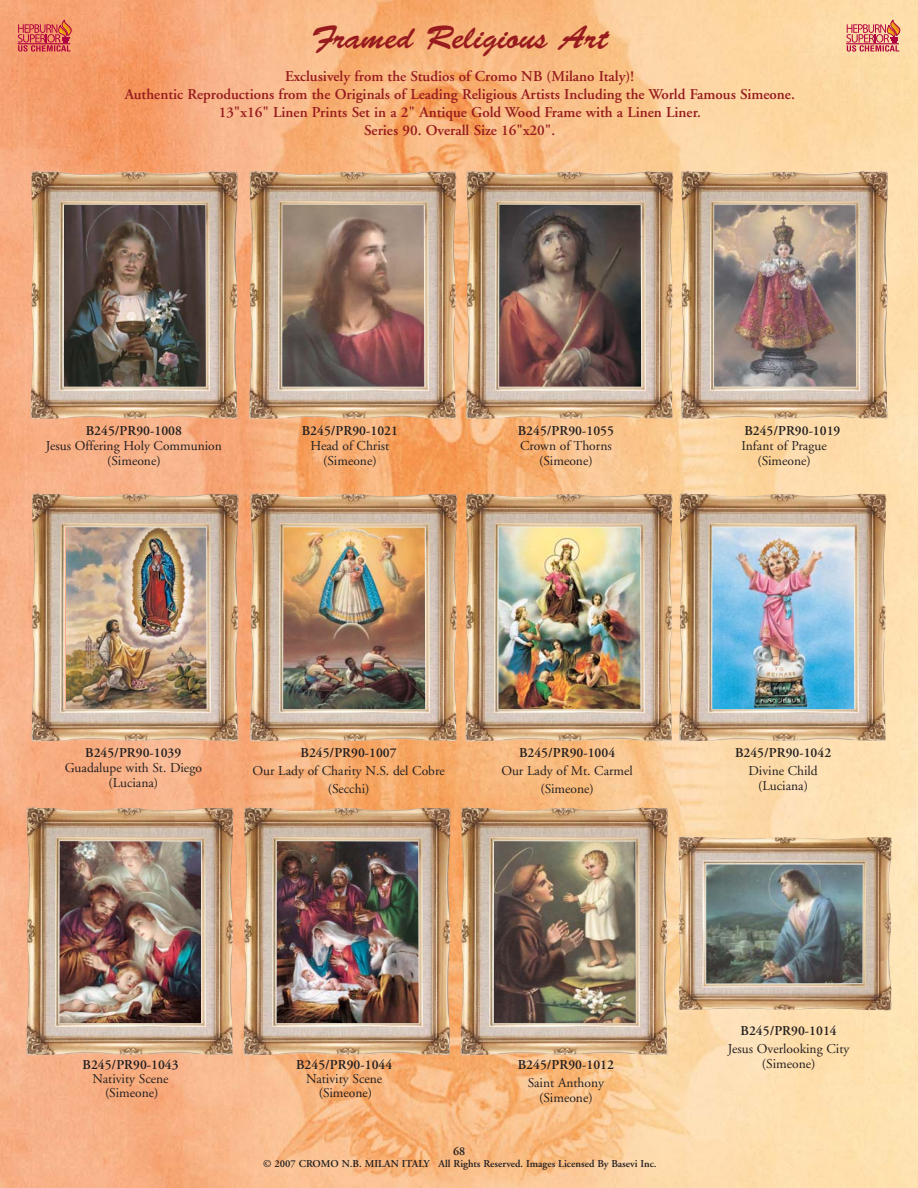
<style>
.page{position:relative;width:918px;height:1188px;background:#fff}
.page>*{position:absolute;margin:0;border:0;box-sizing:border-box;transform-origin:0 0}
.t1{font:33px "Brush Script Std";color:#971b1e}
.t2{font:600 15px/18px "Adobe Garamond";color:#971b1e;text-align:center}
.t3{font:13.5px/15px "Adobe Garamond";color:#231f20;text-align:center}
.t4{font:600 13.5px "Adobe Garamond";color:#231f20}
.t5{font:600 12px "Adobe Garamond";color:#231f20}
.t6{font:600 10.5px "Adobe Garamond";color:#231f20}
</style>
<div class="page">
<img style="left:0;top:0;width:918px;height:1188px">
<svg style="left:18px;top:19px;width:55px;height:33px;background:#de6b5a"></svg>
<hr style="left:17px;top:43px;width:53px;height:1px;background:#b00241">
<svg style="left:846px;top:20px;width:54px;height:32px;background:#e28f7e"></svg>
<hr style="left:846px;top:43px;width:53px;height:1px;background:#b00241">
<img style="left:681px;top:171px;width:207px;height:248px">
<img style="left:30px;top:171px;width:208px;height:248px">
<img style="left:249px;top:171px;width:207px;height:248px">
<img style="left:466px;top:171px;width:207px;height:248px">
<img style="left:250px;top:493px;width:207px;height:249px">
<img style="left:31px;top:493px;width:208px;height:249px">
<img style="left:465px;top:493px;width:208px;height:249px">
<img style="left:679px;top:493px;width:207px;height:249px">
<img style="left:678px;top:836px;width:214px;height:175px">
<img style="left:26px;top:807px;width:208px;height:249px">
<img style="left:243px;top:807px;width:208px;height:249px">
<img style="left:460px;top:807px;width:208px;height:249px">
<h1 class="t1" style="left:311px;top:28px;width:298px">Framed Religious Art</h1>
<p class="t2" style="left:125px;top:68px;width:672px">Exclusively from the Studios of Cromo NB (Milano Italy)!<br>Authentic Reproductions from the Originals of Leading Religious Artists Including the World Famous Simeone.<br>13"x16" Linen Prints Set in a 2" Antique Gold Wood Frame with a Linen Liner.<br>Series 90. Overall Size 16"x20".</p>
<p class="t4" style="left:86px;top:426px;width:98px">B245/PR90-1008</p>
<p class="t3" style="left:46px;top:440px;width:178px">Jesus Offering Holy Communion (Simeone)</p>
<p class="t4" style="left:302px;top:426px;width:98px">B245/PR90-1021</p>
<p class="t3" style="left:310px;top:440px;width:80px">Head of Christ (Simeone)</p>
<p class="t4" style="left:518px;top:426px;width:98px">B245/PR90-1055</p>
<p class="t3" style="left:520px;top:440px;width:93px">Crown of Thorns (Simeone)</p>
<p class="t4" style="left:744px;top:426px;width:98px">B245/PR90-1019</p>
<p class="t3" style="left:742px;top:440px;width:87px">Infant of Prague (Simeone)</p>
<p class="t4" style="left:85px;top:748px;width:98px">B245/PR90-1039</p>
<p class="t3" style="left:65px;top:762px;width:139px">Guadalupe with St. Diego (Luciana)</p>
<p class="t4" style="left:301px;top:748px;width:98px">B245/PR90-1007</p>
<p class="t3" style="left:253px;top:763px;width:194px;line-height:18px">Our Lady of Charity N.S. del Cobre (Secchi)</p>
<p class="t4" style="left:519px;top:748px;width:98px">B245/PR90-1004</p>
<p class="t3" style="left:501px;top:763px;width:133px;line-height:18px">Our Lady of Mt. Carmel (Simeone)</p>
<p class="t4" style="left:735px;top:748px;width:98px">B245/PR90-1042</p>
<p class="t3" style="left:749px;top:765px;width:71px">Divine Child (Luciana)</p>
<p class="t4" style="left:83px;top:1059px;width:98px">B245/PR90-1043</p>
<p class="t3" style="left:93px;top:1073px;width:78px;line-height:14.2px">Nativity Scene (Simeone)</p>
<p class="t4" style="left:296px;top:1059px;width:98px">B245/PR90-1044</p>
<p class="t3" style="left:306px;top:1073px;width:78px;line-height:14.2px">Nativity Scene (Simeone)</p>
<p class="t5" style="left:453px;top:1146px;width:14px">68</p>
<p class="t4" style="left:518px;top:1059px;width:98px">B245/PR90-1012</p>
<p class="t3" style="left:528px;top:1076px;width:78px">Saint Anthony (Simeone)</p>
<p class="t6" style="left:263px;top:1160px;width:395px">© 2007 CROMO N.B. MILAN ITALY All Rights Reserved. Images Licensed By Basevi Inc.</p>
<p class="t4" style="left:741px;top:1026px;width:98px">B245/PR90-1014</p>
<p class="t3" style="left:728px;top:1043px;width:123px">Jesus Overlooking City (Simeone)</p>
</div>
